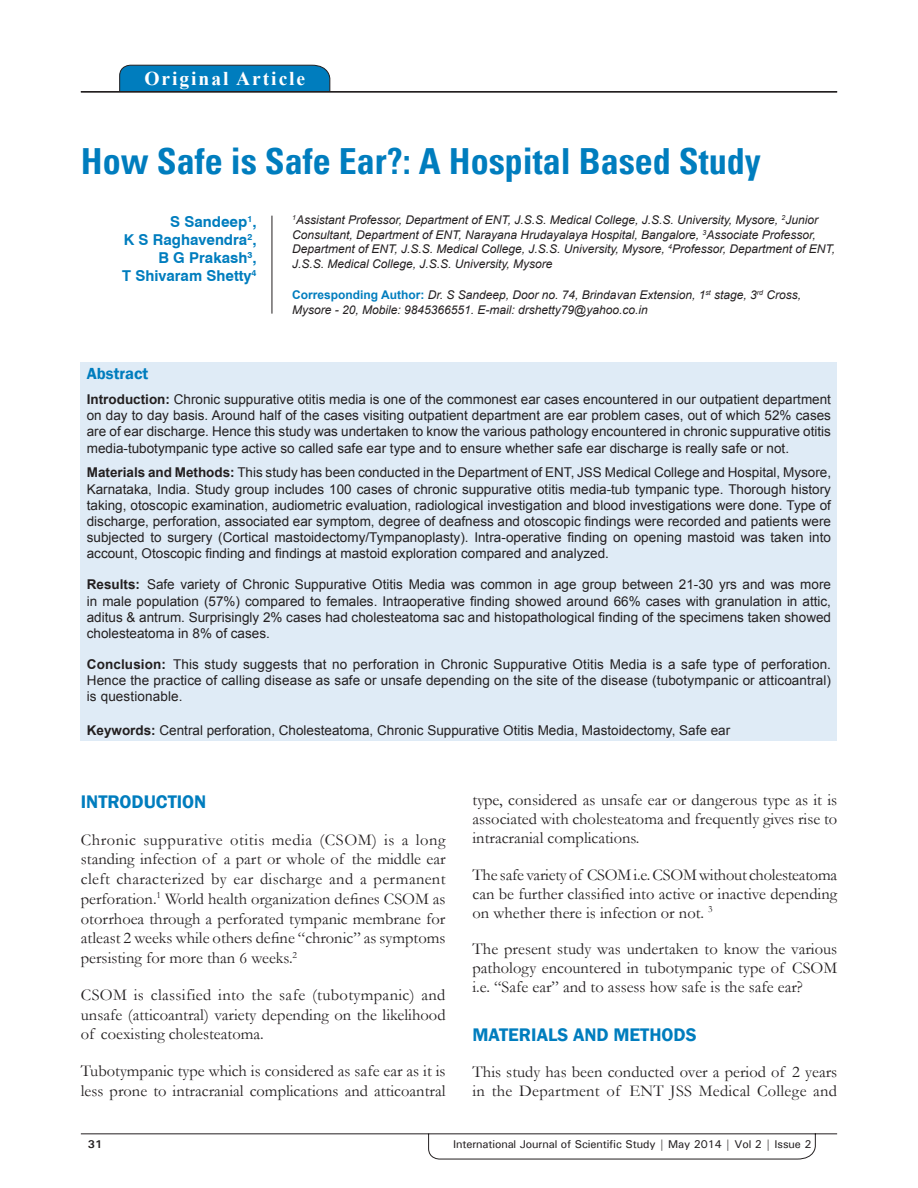
<style>
.page{position:relative;width:918px;height:1188px;background:#fff}
.page>*{position:absolute;margin:0;border:0;box-sizing:border-box;transform-origin:0 0}
.t1{font:700 condensed 36px "Univers";color:#007dbe}
.t2{font:700 19.5px "Times New Roman";letter-spacing:.1em;color:#fff}
.t3{font:600 18.75px "Franklin Gothic";color:#007dbe}
.t4{font:16.5px/19.8px "Garamond";color:#231f20;text-align:justify}
.t5{font:600 16.5px "Franklin Gothic";color:#007dbe}
.t6{font:700 15px/18px "Swiss 721 BT";color:#007dbe;text-align:right}
.t7{font:13.5px/16.2px "Arial";color:#231f20;text-align:justify}
.t8{font:italic 12px/14.4px "Arial";color:#231f20}
.t9{font:500 11.25px "Univers";letter-spacing:-.01em;color:#231f20}
.t10{font:700 11.25px "Univers";color:#231f20}
.s1{font-weight:700;font-style:normal;color:#007dbe}
.s2{font-weight:700}
</style>
<div class="page">
<svg style="left:80px;top:1133px;width:758px;height:26px"></svg>
<hr style="left:272px;top:216px;width:1px;height:98px;background:#231f20">
<div style="left:119px;top:65px;width:211px;height:26px;background:#007dbe"></div>
<hr style="left:81px;top:91px;width:756px;height:1px;background:#231f20">
<div style="left:81px;top:362px;width:756px;height:379px;background:#dfebf6"></div>
<h2 class="t2" style="left:144px;top:67px;width:162px">Original Article</h2>
<h1 class="t1" style="left:81px;top:139px;width:681px">How Safe is Safe Ear?: A Hospital Based Study</h1>
<p class="t6" style="left:122px;top:213px;width:136px">S Sandeep<sup>1</sup>,<br>K S Raghavendra<sup>2</sup>,<br>B G Prakash<sup>3</sup>,<br>T Shivaram Shetty<sup>4</sup></p>
<p class="t8" style="left:292px;top:213px;width:544px"><sup>1</sup>Assistant Professor, Department of ENT, J.S.S. Medical College, J.S.S. University, Mysore, <sup>2</sup>Junior Consultant, Department of ENT, Narayana Hrudayalaya Hospital, Bangalore, <sup>3</sup>Associate Professor, Department of ENT, J.S.S. Medical College, J.S.S. University, Mysore, <sup>4</sup>Professor, Department of ENT, J.S.S. Medical College, J.S.S. University, Mysore</p>
<p class="t8" style="left:292px;top:288px;width:510px"><span class="s1">Corresponding Author:</span> Dr. S Sandeep, Door no. 74, Brindavan Extension, 1<sup>st</sup> stage, 3<sup>rd</sup> Cross,<br>Mysore - 20, Mobile: 9845366551. E-mail: drshetty79@yahoo.co.in</p>
<p class="t5" style="left:87px;top:364px;width:63px">Abstract</p>
<p class="t7" style="left:87px;top:391px;width:746px"><span class="s2">Introduction:</span> Chronic suppurative otitis media is one of the commonest ear cases encountered in our outpatient department on day to day basis. Around half of the cases visiting outpatient department are ear problem cases, out of which 52% cases are of ear discharge. Hence this study was undertaken to know the various pathology encountered in chronic suppurative otitis media-tubotympanic type active so called safe ear type and to ensure whether safe ear discharge is really safe or not.</p>
<p class="t7" style="left:87px;top:465px;width:746px"><span class="s2">Materials and Methods:</span> This study has been conducted in the Department of ENT, JSS Medical College and Hospital, Mysore, Karnataka, India. Study group includes 100 cases of chronic suppurative otitis media-tub tympanic type. Thorough history taking, otoscopic examination, audiometric evaluation, radiological investigation and blood investigations were done. Type of discharge, perforation, associated ear symptom, degree of deafness and otoscopic findings were recorded and patients were subjected to surgery (Cortical mastoidectomy/Tympanoplasty). Intra-operative finding on opening mastoid was taken into account, Otoscopic finding and findings at mastoid exploration compared and analyzed.</p>
<p class="t7" style="left:87px;top:577px;width:746px"><span class="s2">Results:</span> Safe variety of Chronic Suppurative Otitis Media was common in age group between 21-30 yrs and was more in male population (57%) compared to females. Intraoperative finding showed around 66% cases with granulation in attic, aditus &amp; antrum. Surprisingly 2% cases had cholesteatoma sac and histopathological finding of the specimens taken showed cholesteatoma in 8% of cases.</p>
<p class="t7" style="left:87px;top:656px;width:746px"><span class="s2">Conclusion:</span> This study suggests that no perforation in Chronic Suppurative Otitis Media is a safe type of perforation.<br>Hence the practice of calling disease as safe or unsafe depending on the site of the disease (tubotympanic or atticoantral) is questionable.</p>
<p class="t7" style="left:87px;top:722px;width:645px"><span class="s2">Keywords:</span> Central perforation, Cholesteatoma, Chronic Suppurative Otitis Media, Mastoidectomy, Safe ear</p>
<h3 class="t3" style="left:81px;top:790px;width:127px">INTRODUCTION</h3>
<p class="t4" style="left:81px;top:830px;width:366px">Chronic suppurative otitis media (CSOM) is a long standing infection of a part or whole of the middle ear cleft characterized by ear discharge and a permanent perforation.<sup>1</sup> World health organization defines CSOM as otorrhoea through a perforated tympanic membrane for atleast 2 weeks while others define “chronic” as symptoms persisting for more than 6 weeks.<sup>2</sup></p>
<p class="t4" style="left:81px;top:985px;width:366px">CSOM is classified into the safe (tubotympanic) and unsafe (atticoantral) variety depending on the likelihood of coexisting cholesteatoma.</p>
<p class="t4" style="left:81px;top:1062px;width:366px">Tubotympanic type which is considered as safe ear as it is less prone to intracranial complications and atticoantral</p>
<p class="t4" style="left:473px;top:791px;width:366px;line-height:19px">type, considered as unsafe ear or dangerous type as it is associated with cholesteatoma and frequently gives rise to intracranial complications.</p>
<p class="t4" style="left:473px;top:865px;width:366px;line-height:19px">The safe variety of CSOM i.e. CSOM without cholesteatoma can be further classified into active or inactive depending on whether there is infection or not. <sup>3</sup></p>
<p class="t4" style="left:473px;top:940px;width:366px;line-height:19px">The present study was undertaken to know the various pathology encountered in tubotympanic type of CSOM i.e. “Safe ear” and to assess how safe is the safe ear?</p>
<h3 class="t3" style="left:473px;top:1024px;width:226px">MATERIALS AND METHODS</h3>
<p class="t4" style="left:473px;top:1063px;width:366px;line-height:19px">This study has been conducted over a period of 2 years in the Department of ENT JSS Medical College and</p>
<p class="t10" style="left:88px;top:1137px;width:16px">31</p>
<p class="t9" style="left:453px;top:1137px;width:360px">International Journal of Scientific Study | May 2014 | Vol 2 | Issue 2</p>
</div>
